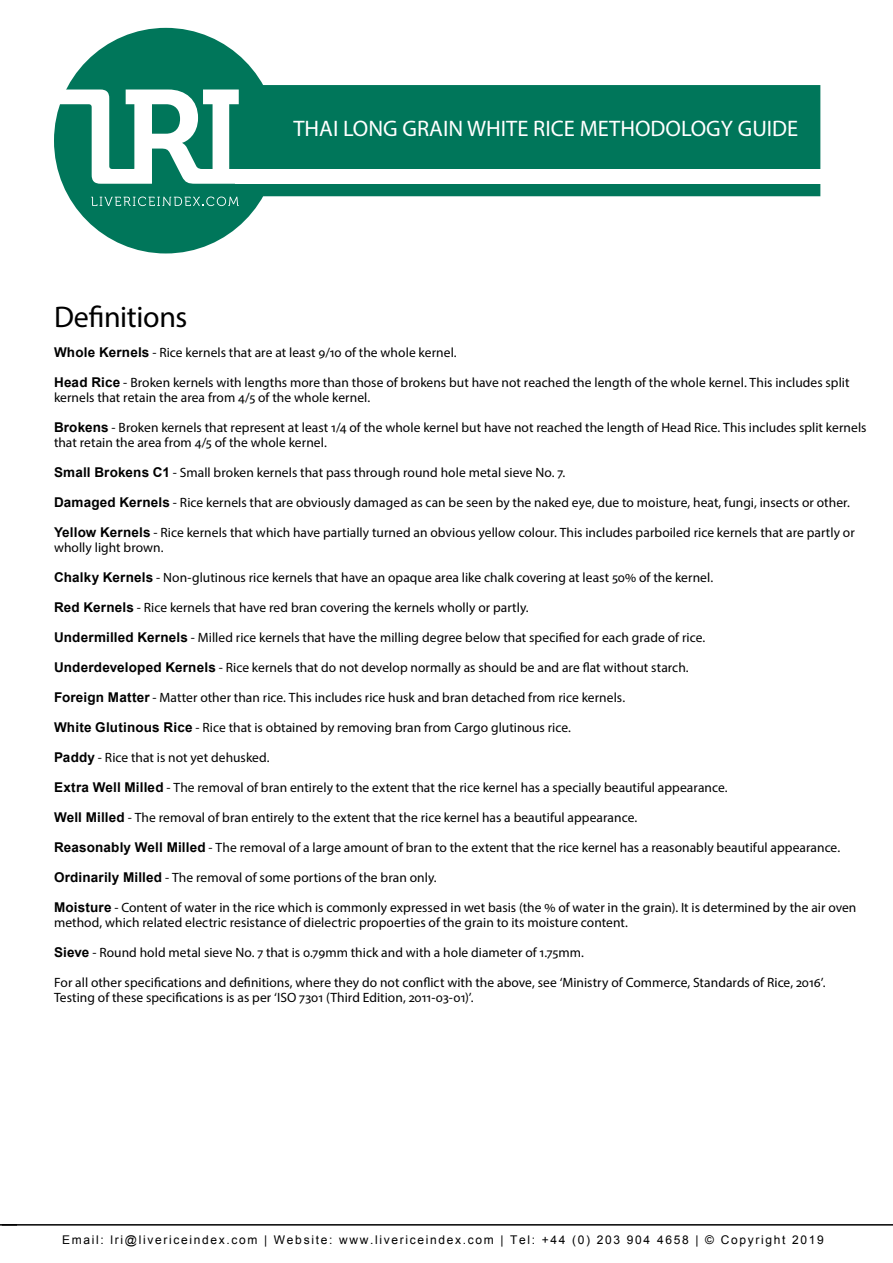
<style>
.page{position:relative;width:893px;height:1263px;background:#fff}
.page>*{position:absolute;margin:0;border:0;box-sizing:border-box;transform-origin:0 0}
.t1{font:30px "Myriad Pro";letter-spacing:-.01em;color:#000}
.t2{font:22.5px "Myriad Pro";color:#fff}
.t3{font:13.5px/15px "Myriad Pro";letter-spacing:.005em;color:#000}
.t4{font:12px "Arial";letter-spacing:.14em;color:#000}
.s1{font-family:"Arial";font-weight:700}
</style>
<div class="page">
<div style="left:253px;top:194px;width:570px;height:16px;background:#fff;border:2px solid #fff"></div>
<div style="left:110px;top:85px;width:710px;height:111px;background:#00765a;border:2px solid #00765a"></div>
<div style="left:274px;top:86px;width:96px;height:110px;background:#00765a"></div>
<div style="left:54px;top:28px;width:224px;height:225px;background:#00765a;border-radius:50%"></div>
<svg style="left:91px;top:197px;width:148px;height:9px"></svg>
<div style="left:235px;top:169px;width:603px;height:15px;background:#fff"></div>
<svg style="left:58px;top:90px;width:181px;height:94px"></svg>
<hr style="left:2px;top:1224px;width:891px;height:1px;background:#000">
<h2 class="t2" style="left:293px;top:114px;width:506px">THAI LONG GRAIN WHITE RICE METHODOLOGY GUIDE</h2>
<h1 class="t1" style="left:54px;top:298px;width:135px">Definitions</h1>
<p class="t3" style="left:54px;top:344px;width:404px"><span class="s1">Whole Kernels</span> - Rice kernels that are at least 9/10 of the whole kernel.</p>
<p class="t3" style="left:54px;top:374px;width:797px"><span class="s1">Head Rice</span> - Broken kernels with lengths more than those of brokens but have not reached the length of the whole kernel. This includes split kernels that retain the area from 4/5 of the whole kernel.</p>
<p class="t3" style="left:54px;top:419px;width:814px"><span class="s1">Brokens</span> - Broken kernels that represent at least 1/4 of the whole kernel but have not reached the length of Head Rice. This includes split kernels that retain the area from 4/5 of the whole kernel.</p>
<p class="t3" style="left:54px;top:464px;width:513px"><span class="s1">Small Brokens C1</span> - Small broken kernels that pass through round hole metal sieve No. 7.</p>
<p class="t3" style="left:54px;top:494px;width:797px"><span class="s1">Damaged Kernels</span> - Rice kernels that are obviously damaged as can be seen by the naked eye, due to moisture, heat, fungi, insects or other.</p>
<p class="t3" style="left:54px;top:524px;width:802px"><span class="s1">Yellow Kernels</span> - Rice kernels that which have partially turned an obvious yellow colour. This includes parboiled rice kernels that are partly or wholly light brown.</p>
<p class="t3" style="left:54px;top:569px;width:661px"><span class="s1">Chalky Kernels</span> - Non-glutinous rice kernels that have an opaque area like chalk covering at least 50% of the kernel.</p>
<p class="t3" style="left:54px;top:599px;width:476px"><span class="s1">Red Kernels</span> - Rice kernels that have red bran covering the kernels wholly or partly.</p>
<p class="t3" style="left:54px;top:629px;width:653px"><span class="s1">Undermilled Kernels</span> - Milled rice kernels that have the milling degree below that specified for each grade of rice.</p>
<p class="t3" style="left:54px;top:659px;width:636px"><span class="s1">Underdeveloped Kernels</span> - Rice kernels that do not develop normally as should be and are flat without starch.</p>
<p class="t3" style="left:54px;top:689px;width:573px"><span class="s1">Foreign Matter</span> - Matter other than rice. This includes rice husk and bran detached from rice kernels.</p>
<p class="t3" style="left:54px;top:719px;width:518px"><span class="s1">White Glutinous Rice</span> - Rice that is obtained by removing bran from Cargo glutinous rice.</p>
<p class="t3" style="left:54px;top:749px;width:217px"><span class="s1">Paddy</span> - Rice that is not yet dehusked.</p>
<p class="t3" style="left:54px;top:779px;width:675px"><span class="s1">Extra Well Milled</span> - The removal of bran entirely to the extent that the rice kernel has a specially beautiful appearance.</p>
<p class="t3" style="left:54px;top:809px;width:585px"><span class="s1">Well Milled</span> - The removal of bran entirely to the extent that the rice kernel has a beautiful appearance.</p>
<p class="t3" style="left:54px;top:839px;width:788px"><span class="s1">Reasonably Well Milled</span> - The removal of a large amount of bran to the extent that the rice kernel has a reasonably beautiful appearance.</p>
<p class="t3" style="left:54px;top:869px;width:384px"><span class="s1">Ordinarily Milled</span> - The removal of some portions of the bran only.</p>
<p class="t3" style="left:54px;top:899px;width:804px"><span class="s1">Moisture</span> - Content of water in the rice which is commonly expressed in wet basis (the % of water in the grain). It is determined by the air oven method, which related electric resistance of dielectric propoerties of the grain to its moisture content.</p>
<p class="t3" style="left:54px;top:944px;width:531px"><span class="s1">Sieve</span> - Round hold metal sieve No. 7 that is 0.79mm thick and with a hole diameter of 1.75mm.</p>
<p class="t3" style="left:54px;top:974px;width:773px">For all other specifications and definitions, where they do not conflict with the above, see ‘Ministry of Commerce, Standards of Rice, 2016’.<br>Testing of these specifications is as per ‘ISO 7301 (Third Edition, 2011-03-01)’.</p>
<p class="t4" style="left:62px;top:1232px;width:763px">Email: lri@livericeindex.com | Website: www.livericeindex.com | Tel: +44 (0) 203 904 4658 | © Copyright 2019</p>
</div>
